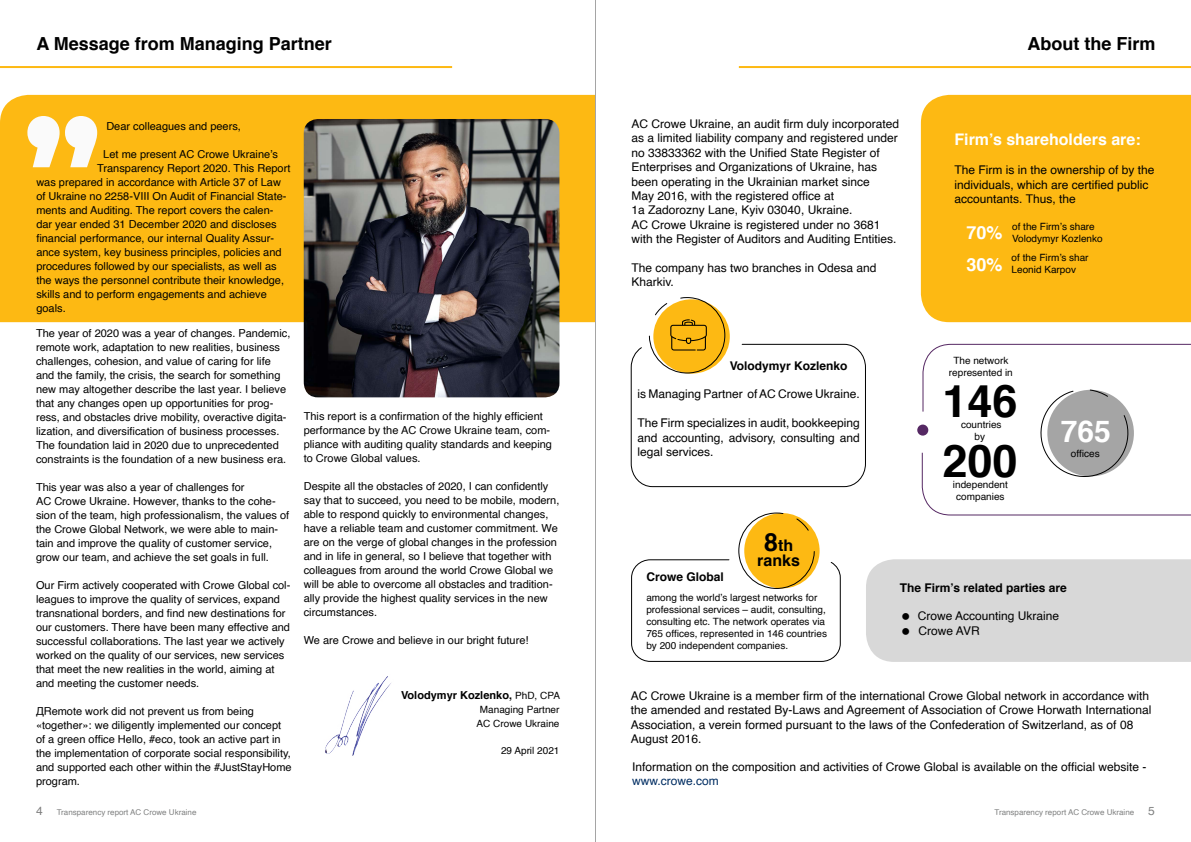
<style>
.page{position:relative;width:1191px;height:842px;background:#fff}
.page>*{position:absolute;margin:0;border:0;box-sizing:border-box;transform-origin:0 0}
.t1{font:700 45px/60.1px "Helvetica";color:#000}
.t2{font:700 30px "Helvetica";color:#fff}
.t3{font:700 18px "Helvetica";color:#000}
.t4{font:700 18px/31.9px "Helvetica";color:#fff}
.t5{font:700 16px "Helvetica";color:#fff}
.t6{font:700 16px/15px "Helvetica";color:#000;text-align:center}
.t7{font:12px/14.4px "Helvetica";color:#000}
.t8{font:700 12px "Helvetica";color:#000}
.t9{font:12px "Helvetica";color:#002d62}
.t10{font:11px/14px "Helvetica";color:#000}
.t11{font:700 11px "Helvetica";color:#000}
.t12{font:10px/12px "Helvetica";color:#000;text-align:center}
.t13{font:8px "Helvetica";color:#7f8080}
.s1{font-weight:400;font-size:10px}
.s2{font-size:25px}
.s3{font-size:12px;color:#808080}
.s4{font-size:12px}
</style>
<div class="page">
<div style="left:0;top:95px;width:595px;height:227px;background:#fdb913"></div>
<svg style="left:27px;top:116px;width:70px;height:51px"></svg>
<img style="left:304px;top:119px;width:255px;height:278px">
<img style="left:325px;top:676px;width:66px;height:80px">
<hr style="left:0;top:66px;width:452px;height:2px;background:#fdb913">
<hr style="left:595px;top:0;width:1px;height:842px;background:#a5a5a5">
<div style="left:921px;top:95px;width:270px;height:227px;background:#fdb913"></div>
<hr style="left:739px;top:66px;width:452px;height:2px;background:#fdb913">
<svg style="left:631px;top:512px;width:210px;height:150px"></svg>
<svg style="left:630px;top:297px;width:236px;height:191px"></svg>
<div style="left:917px;top:425px;width:11px;height:11px;background:#552863;border-radius:50%"></div>
<svg style="left:921px;top:343px;width:270px;height:173px"></svg>
<div style="left:866px;top:559px;width:325px;height:103px;background:#d8d8d8"></div>
<h3 class="t3" style="left:36px;top:29px;width:297px">A Message from Managing Partner</h3>
<p class="t10" style="left:106px;top:119px;width:136px">Dear colleagues and peers,</p>
<p class="t10" style="left:103px;top:147px;width:176px">Let me present AC Crowe Ukraine’s</p>
<p class="t10" style="left:97px;top:161px;width:195px">Transparency Report 2020. This Report</p>
<p class="t10" style="left:36px;top:175px;width:246px">was prepared in accordance with Article 37 of Law</p>
<p class="t10" style="left:36px;top:189px;width:252px">of Ukraine no 2258-VIII On Audit of Financial State-</p>
<p class="t10" style="left:36px;top:203px;width:239px">ments and Auditing. The report covers the calen-</p>
<p class="t10" style="left:36px;top:217px;width:242px">dar year ended 31 December 2020 and discloses</p>
<p class="t10" style="left:36px;top:231px;width:239px">financial performance, our internal Quality Assur-</p>
<p class="t10" style="left:36px;top:245px;width:247px">ance system, key business principles, policies and</p>
<p class="t10" style="left:36px;top:259px;width:242px">procedures followed by our specialists, as well as</p>
<p class="t10" style="left:36px;top:273px;width:249px">the ways the personnel contribute their knowledge,</p>
<p class="t10" style="left:36px;top:287px;width:232px">skills and to perform engagements and achieve</p>
<p class="t10" style="left:36px;top:301px;width:31px">goals.</p>
<p class="t10" style="left:36px;top:326px;width:256px">The year of 2020 was a year of changes. Pandemic, remote work, adaptation to new realities, business challenges, cohesion, and value of caring for life and the family, the crisis, the search for something new may altogether describe the last year. I believe that any changes open up opportunities for prog&shy;ress, and obstacles drive mobility, overactive digita&shy;lization, and diversification of business processes.<br>The foundation laid in 2020 due to unprecedented constraints is the foundation of a new business era.</p>
<p class="t10" style="left:36px;top:480px;width:255px">This year was also a year of challenges for<br>AC Crowe Ukraine. However, thanks to the cohe&shy;sion of the team, high professionalism, the values of the Crowe Global Network, we were able to main&shy;tain and improve the quality of customer service, grow our team, and achieve the set goals in full.</p>
<p class="t10" style="left:36px;top:578px;width:256px">Our Firm actively cooperated with Crowe Global col&shy;leagues to improve the quality of services, expand transnational borders, and find new destinations for our customers. There have been many effective and successful collaborations. The last year we actively worked on the quality of our services, new services that meet the new realities in the world, aiming at and meeting the customer needs.</p>
<p class="t10" style="left:36px;top:704px;width:257px">ДRemote work did not prevent us from being «together»: we diligently implemented our concept of a green office Hello, #eco, took an active part in the implementation of corporate social responsibility, and supported each other within the #JustStayHome program.</p>
<p class="t10" style="left:304px;top:410px;width:250px">This report is a confirmation of the highly efficient performance by the AC Crowe Ukraine team, com&shy;pliance with auditing quality standards and keeping to Crowe Global values.</p>
<p class="t10" style="left:304px;top:480px;width:257px">Despite all the obstacles of 2020, I can confidently say that to succeed, you need to be mobile, modern, able to respond quickly to environmental changes, have a reliable team and customer commitment. We are on the verge of global changes in the profession and in life in general, so I believe that together with colleagues from around the world Crowe Global we will be able to overcome all obstacles and tradition&shy;ally provide the highest quality services in the new circumstances.</p>
<p class="t10" style="left:304px;top:634px;width:226px">We are Crowe and believe in our bright future!</p>
<p class="t11" style="left:401px;top:686px;width:160px">Volodymyr Kozlenko, <span class="s1">PhD, CPA</span></p>
<p class="t12" style="left:476px;top:703px;width:84px;line-height:14px">Managing Partner<br>AC Crowe Ukraine</p>
<p class="t12" style="left:501px;top:744px;width:60px">29 April 2021</p>
<p class="t7" style="left:631px;top:117px;width:269px">AC Crowe Ukraine, an audit firm duly incorporated as a limited liability company and registered under no 33833362 with the Unified State Register of Enterprises and Organizations of Ukraine, has been operating in the Ukrainian market since<br>May 2016, with the registered office at<br>1a Zadorozny Lane, Kyiv 03040, Ukraine.<br>AC Crowe Ukraine is registered under no 3681 with the Register of Auditors and Auditing Entities.</p>
<p class="t7" style="left:631px;top:261px;width:246px">The company has two branches in Odesa and<br>Kharkiv.</p>
<p class="t8" style="left:730px;top:356px;width:119px">Volodymyr Kozlenko</p>
<p class="t7" style="left:637px;top:387px;width:224px">is Managing Partner of AC Crowe Ukraine.</p>
<p class="t7" style="left:637px;top:416px;width:224px;text-align:justify">The Firm specializes in audit, bookkeeping and accounting, advisory, consulting and legal services.</p>
<h3 class="t6" style="left:757px;top:538px;width:44px"><span class="s2">8</span>th ranks</h3>
<h3 class="t3" style="left:1027px;top:29px;width:129px">About the Firm</h3>
<h3 class="t5" style="left:954px;top:126px;width:188px">Firm’s shareholders are:</h3>
<p class="t7" style="left:954px;top:163px;width:202px">The Firm is in the ownership of by the individuals, which are certified public accountants. Thus, the</p>
<h3 class="t4" style="left:966px;top:217px;width:38px">70%<br>30%</h3>
<p class="t12" style="left:1012px;top:221px;width:92px;text-align:left">of the Firm’s share<br>Volodymyr Kozlenko</p>
<p class="t12" style="left:1011px;top:252px;width:79px;text-align:left">of the Firm’s shar<br>Leonid Karpov</p>
<p class="t12" style="left:949px;top:355px;width:65px">The network represented in</p>
<h1 class="t1" style="left:942px;top:371px;width:77px">146<br>200</h1>
<p class="t12" style="left:961px;top:418px;width:42px">countries by</p>
<p class="t12" style="left:953px;top:478px;width:57px">independent companies</p>
<h2 class="t2" style="left:1060px;top:408px;width:52px">765</h2>
<p class="t12" style="left:1070px;top:447px;width:30px">offices</p>
<p class="t8" style="left:646px;top:567px;width:79px">Crowe Global</p>
<p class="t12" style="left:646px;top:592px;width:182px;text-align:left">among the world’s largest networks for professional services – audit, consulting, consulting etc. The network operates via 765 offices, represented in 146 countries by 200 independent companies.</p>
<p class="t8" style="left:900px;top:578px;width:168px">The Firm’s related parties are</p>
<p class="t7" style="left:918px;top:609px;width:143px">Crowe Accounting Ukraine<br>Crowe AVR</p>
<p class="t7" style="left:631px;top:689px;width:522px">AC Crowe Ukraine is a member firm of the international Crowe Global network in accordance with the amended and restated By-Laws and Agreement of Association of Crowe Horwath International Association, a verein formed pursuant to the laws of the Confederation of Switzerland, as of 08<br>August 2016.</p>
<p class="t7" style="left:632px;top:759px;width:516px">Information on the composition and activities of Crowe Global is available on the official website -</p>
<p class="t9" style="left:632px;top:771px;width:88px">www.crowe.com</p>
<p class="t13" style="left:36px;top:806px;width:162px"><span class="s3">4</span> Transparency report AC Crowe Ukraine</p>
<p class="t13" style="left:994px;top:806px;width:162px">Transparency report AC Crowe Ukraine <span class="s4">5</span></p>
</div>
